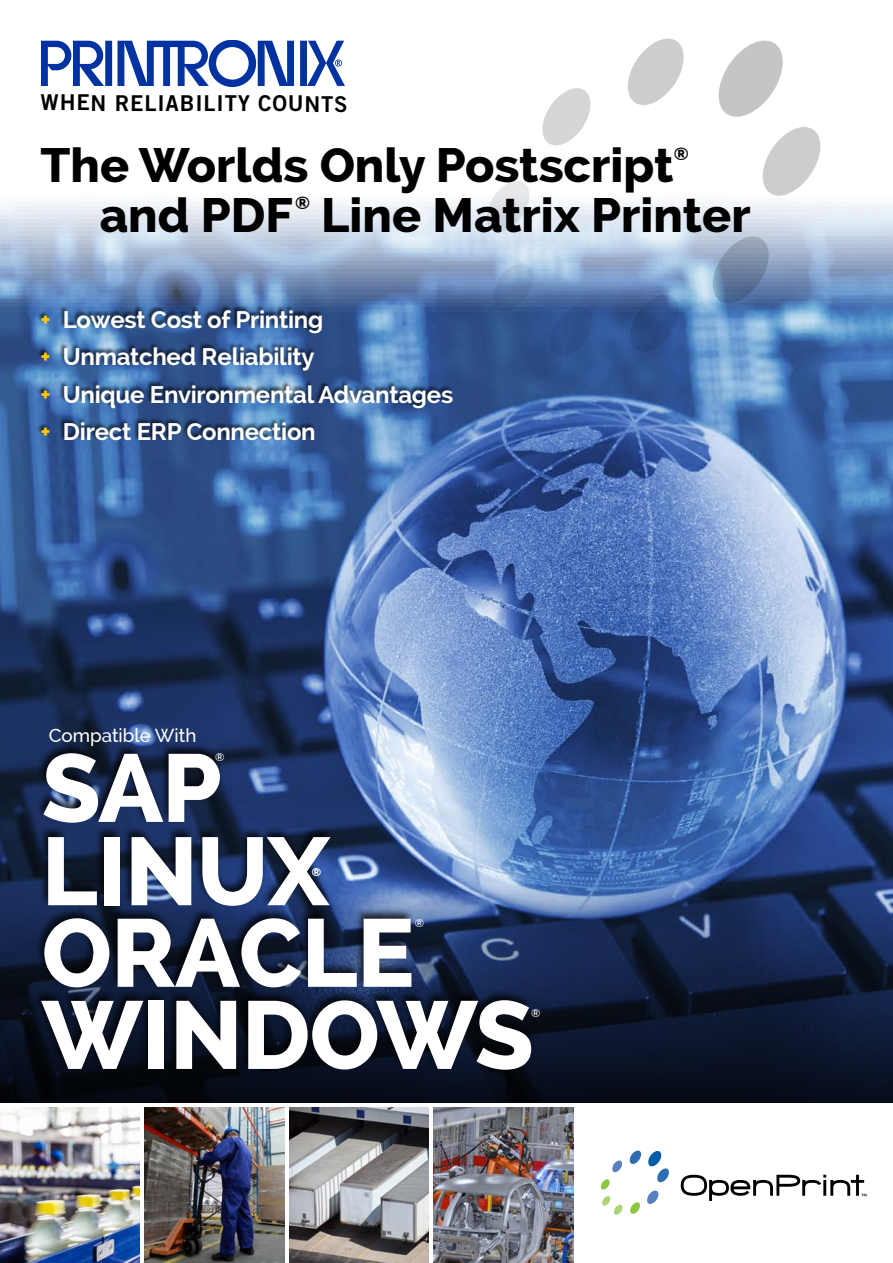
<style>
.page{position:relative;width:893px;height:1263px;background:#fff}
.page>*{position:absolute;margin:0;border:0;box-sizing:border-box;transform-origin:0 0}
.t1{font:800 96px "Raleway";letter-spacing:-.01em;color:#fff}
.t2{font:800 48.3px "Raleway";color:#000}
.t3{font:700 24px/37.5px "Raleway";letter-spacing:-.01em;color:#fff}
.t4{font:21.9px "Trade Gothic Bold Two";letter-spacing:.035em;color:#000}
.t5{font:500 18.75px "Raleway";color:#fff}
.t6{font:800 17.7px "Raleway";color:#000}
.t7{font:600 11.1px "Raleway";color:#fff}
.s1{color:#ffc709}
</style>
<div class="page">
<img style="left:0;top:38px;width:893px;height:787px">
<svg style="left:0;top:825px;width:893px;height:278px;background:#213255"></svg>
<svg style="left:625px;top:39px;width:62px;height:66px"></svg>
<svg style="left:540px;top:88px;width:53px;height:57px"></svg>
<svg style="left:715px;top:38px;width:109px;height:158px"></svg>
<svg style="left:491px;top:264px;width:44px;height:47px;background:#6888b4"></svg>
<svg style="left:484px;top:177px;width:48px;height:58px"></svg>
<svg style="left:710px;top:236px;width:62px;height:67px;background:#7c92b0"></svg>
<svg style="left:627px;top:291px;width:54px;height:64px;background:#355792"></svg>
<svg style="left:547px;top:306px;width:48px;height:51px;background:#2d528e"></svg>
<svg style="left:41px;top:41px;width:304px;height:46px"></svg>
<div style="left:35px;top:742px;width:189px;height:82px;background:#000;opacity:.75"></div>
<div style="left:35px;top:907px;width:380px;height:82px;background:#000;opacity:.75"></div>
<div style="left:32px;top:989px;width:503px;height:82px;background:#000;opacity:.75"></div>
<div style="left:39px;top:826px;width:295px;height:81px;background:#000;opacity:.75"></div>
<div style="left:36px;top:304px;width:418px;height:137px;background:#000;opacity:.75"></div>
<img style="left:0;top:1107px;width:140px;height:156px">
<img style="left:145px;top:1107px;width:139px;height:156px">
<img style="left:289px;top:1107px;width:140px;height:156px">
<img style="left:434px;top:1107px;width:140px;height:156px">
<svg style="left:612px;top:1160px;width:11px;height:12px"></svg>
<svg style="left:629px;top:1150px;width:40px;height:32px"></svg>
<svg style="left:601px;top:1179px;width:9px;height:11px"></svg>
<svg style="left:630px;top:1190px;width:29px;height:24px"></svg>
<svg style="left:602px;top:1196px;width:21px;height:19px"></svg>
<svg style="left:681px;top:1175px;width:186px;height:26px"></svg>
<p class="t4" style="left:41px;top:90px;width:309px">WHEN RELIABILITY COUNTS</p>
<h2 class="t2" style="left:40px;top:138px;width:635px">The Worlds Only Postscript</h2>
<p class="t6" style="left:674px;top:143px;width:16px">®</p>
<h2 class="t2" style="left:100px;top:187px;width:195px">and PDF</h2>
<p class="t6" style="left:295px;top:193px;width:16px">®</p>
<h2 class="t2" style="left:321px;top:187px;width:431px">Line Matrix Printer</h2>
<p class="t3" style="left:40px;top:301px;width:414px"><span class="s1">+</span> Lowest Cost of Printing<br><span class="s1">+</span> Unmatched Reliability<br><span class="s1">+</span> Unique Environmental Advantages <span class="s1">+</span> Direct ERP Connection</p>
<p class="t5" style="left:49px;top:724px;width:149px">Compatible With</p>
<h1 class="t1" style="left:42px;top:734px;width:181px">SAP</h1>
<p class="t7" style="left:215px;top:750px;width:11px">®</p>
<h1 class="t1" style="left:42px;top:817px;width:290px">LINUX</h1>
<p class="t7" style="left:312px;top:865px;width:11px">®</p>
<h1 class="t1" style="left:42px;top:898px;width:375px">ORACLE</h1>
<p class="t7" style="left:415px;top:916px;width:11px">®</p>
<h1 class="t1" style="left:42px;top:980px;width:494px">WINDOWS</h1>
<p class="t7" style="left:531px;top:1006px;width:11px">®</p>
</div>
